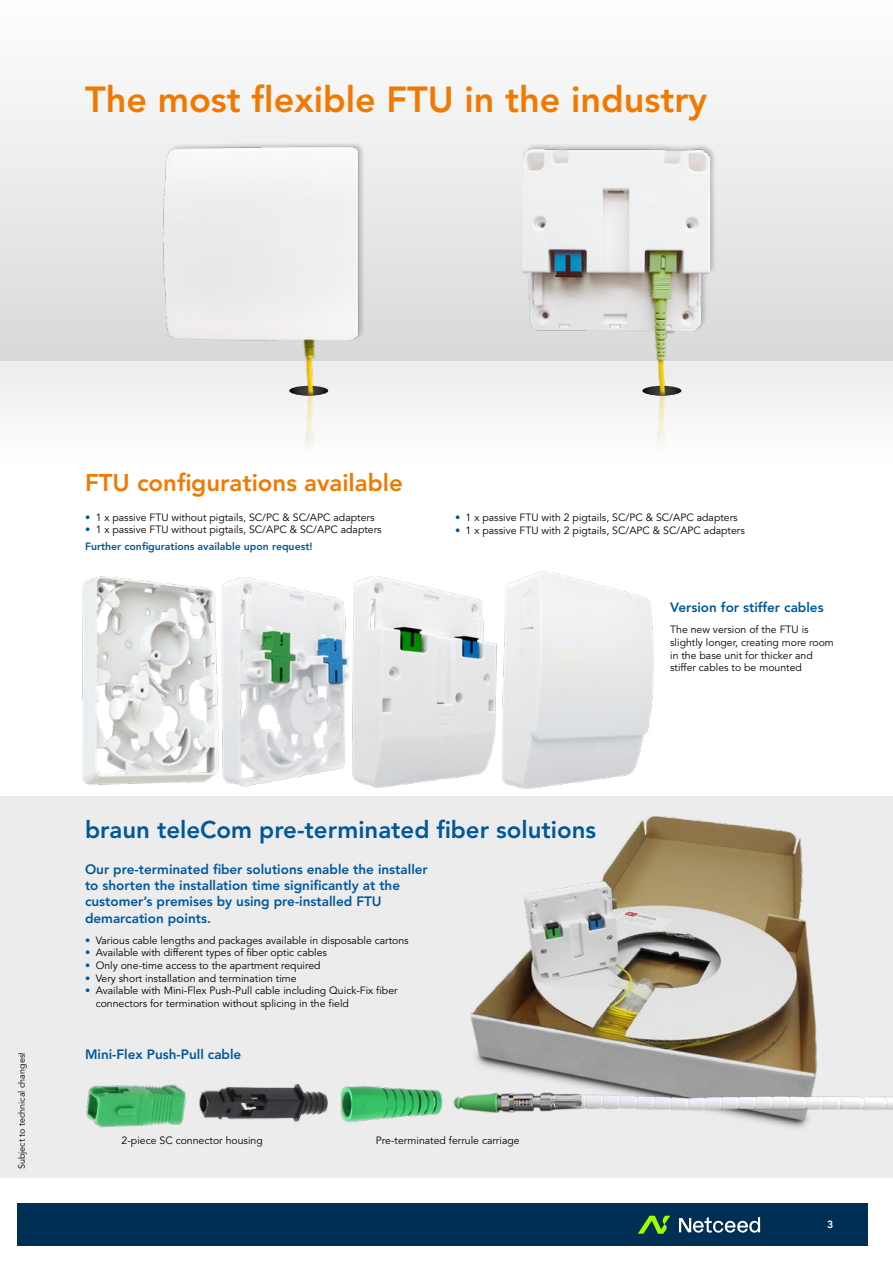
<style>
.page{position:relative;width:893px;height:1263px;background:#fff}
.page>*{position:absolute;margin:0;border:0;box-sizing:border-box;transform-origin:0 0}
.t1{font:800 36px "Avenir LT Std";color:#f17900}
.t2{font:800 24px "Avenir LT Std";color:#005899}
.t3{font:800 24px "Avenir LT Std";color:#f17900}
.t4{font:800 13.5px/16.2px "Avenir LT Std";color:#005899}
.t5{font:10.5px/12.6px "Avenir LT Std";color:#000}
.t6{font:800 10.5px "Avenir LT Std";color:#fff}
.t7{font:9px "Avenir LT Std";color:#000}
.s1{color:#005899}
.s2{font-weight:800;color:#005899}
</style>
<div class="page">
<div style="left:0;top:0;width:893px;height:361px;background:linear-gradient(to bottom,#fefefe,#d8dada)"></div>
<div style="left:0;top:361px;width:893px;height:100px;background:#f6f6f6"></div>
<div style="left:17px;top:1203px;width:850px;height:43px;background:#002f56"></div>
<svg style="left:638px;top:1216px;width:32px;height:18px"></svg>
<svg style="left:679px;top:1217px;width:81px;height:15px"></svg>
<div style="left:0;top:796px;width:893px;height:381px;background:#ececec"></div>
<img style="left:470px;top:816px;width:347px;height:312px">
<img style="left:86px;top:1084px;width:100px;height:44px">
<img style="left:340px;top:1086px;width:64px;height:37px">
<img style="left:199px;top:1083px;width:129px;height:39px">
<img style="left:404px;top:1077px;width:489px;height:41px">
<img style="left:154px;top:137px;width:226px;height:204px">
<div style="left:522px;top:143px;width:194px;height:189px;background:#000;opacity:.2"></div>
<img style="left:306px;top:396px;width:8px;height:44px">
<img style="left:658px;top:396px;width:8px;height:43px">
<img style="left:523px;top:149px;width:186px;height:247px">
<svg style="left:642px;top:386px;width:39px;height:10px"></svg>
<img style="left:154px;top:140px;width:222px;height:255px">
<svg style="left:289px;top:386px;width:39px;height:10px"></svg>
<img style="left:82px;top:576px;width:126px;height:209px">
<img style="left:208px;top:577px;width:132px;height:210px">
<img style="left:340px;top:576px;width:139px;height:212px">
<img style="left:479px;top:570px;width:175px;height:219px">
<h1 class="t1" style="left:85px;top:78px;width:624px">The most flexible FTU in the industry</h1>
<h2 class="t3" style="left:85px;top:469px;width:319px">FTU configurations available</h2>
<p class="t5" style="left:85px;top:511px;width:291px"><span class="s1">•</span> 1 x passive FTU without pigtails, SC/PC &amp; SC/APC adapters</p>
<p class="t5" style="left:85px;top:522px;width:298px;line-height:16.8px"><span class="s1">•</span> 1 x passive FTU without pigtails, SC/APC &amp; SC/APC adapters<br><span class="s2">Further configurations available upon request!</span></p>
<p class="t5" style="left:455px;top:511px;width:284px"><span class="s1">•</span> 1 x passive FTU with 2 pigtails, SC/PC &amp; SC/APC adapters</p>
<p class="t5" style="left:455px;top:524px;width:291px"><span class="s1">•</span> 1 x passive FTU with 2 pigtails, SC/APC &amp; SC/APC adapters</p>
<p class="t4" style="left:670px;top:599px;width:155px">Version for stiffer cables</p>
<p class="t5" style="left:670px;top:624px;width:165px">The new version of the FTU is slightly longer, creating more room in the base unit for thicker and stiffer cables to be mounted</p>
<p class="t7" style="left:17px;top:1169px;width:119px;rotate:-90deg">Subject to technical changes!</p>
<h2 class="t2" style="left:85px;top:816px;width:513px">braun teleCom pre-terminated fiber solutions</h2>
<p class="t4" style="left:85px;top:861px;width:344px">Our pre-terminated fiber solutions enable the installer to shorten the installation time significantly at the customer’s premises by using pre-installed FTU demarcation points.</p>
<p class="t5" style="left:85px;top:934px;width:325px"><span class="s1">•</span> Various cable lengths and packages available in disposable cartons</p>
<p class="t5" style="left:85px;top:947px;width:243px"><span class="s1">•</span> Available with different types of fiber optic cables</p>
<p class="t5" style="left:85px;top:959px;width:237px"><span class="s1">•</span> Only one-time access to the apartment required</p>
<p class="t5" style="left:85px;top:972px;width:213px"><span class="s1">•</span> Very short installation and termination time</p>
<p class="t5" style="left:96px;top:984px;width:303px;text-indent:-11px"><span class="s1">•</span> Available with Mini-Flex Push-Pull cable including Quick-Fix fiber connectors for termination without splicing in the field</p>
<p class="t4" style="left:85px;top:1046px;width:158px">Mini-Flex Push-Pull cable</p>
<p class="t5" style="left:122px;top:1135px;width:143px">2-piece SC connector housing</p>
<p class="t5" style="left:376px;top:1135px;width:145px">Pre-terminated ferrule carriage</p>
<p class="t6" style="left:827px;top:1218px;width:8px">3</p>
</div>
